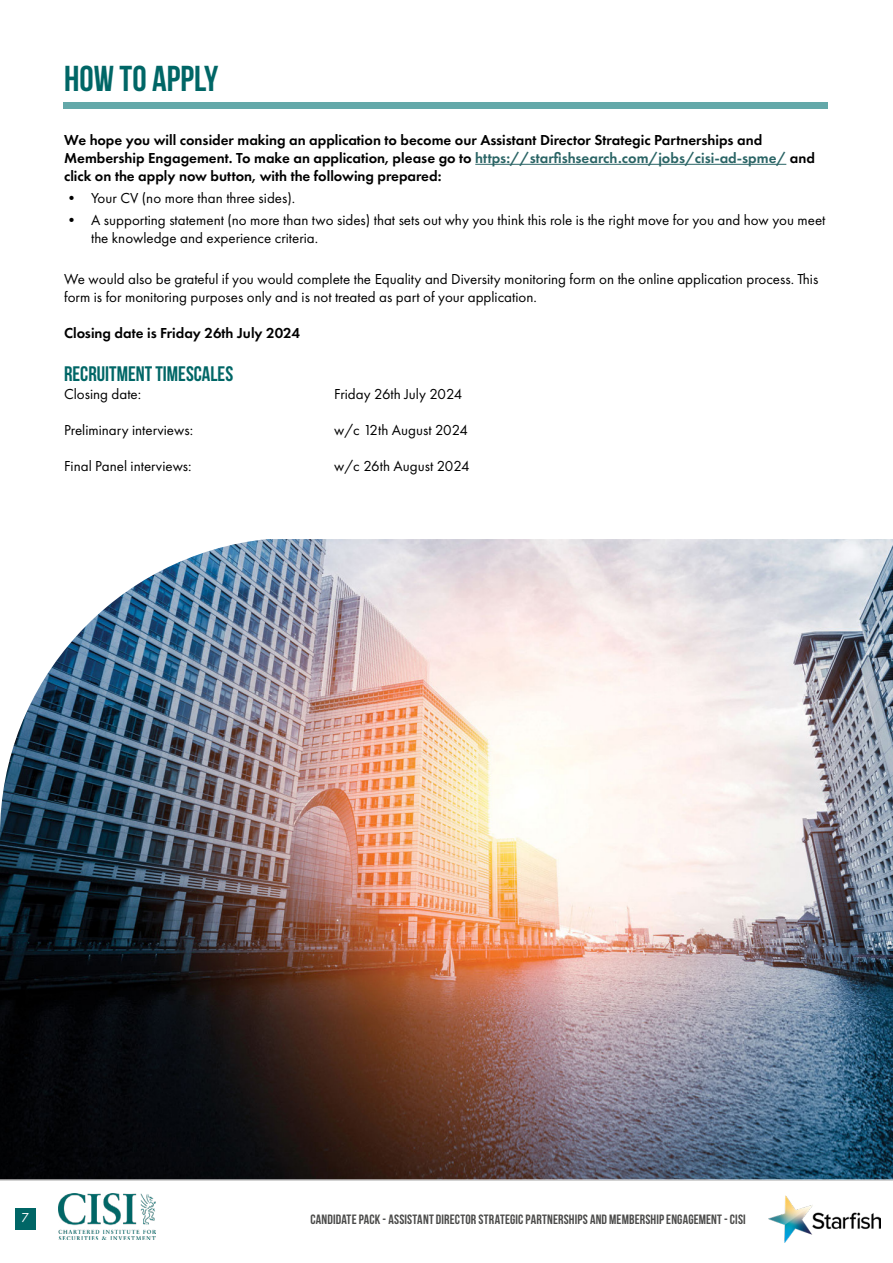
<style>
.page{position:relative;width:893px;height:1263px;background:#fff}
.page>*{position:absolute;margin:0;border:0;box-sizing:border-box;transform-origin:0 0}
.t1{font:700 36px "Bebas Neue";color:#066}
.t2{font:700 21px "Bebas Neue";color:#066}
.t3{font:15px/18px "Futura PT";color:#000}
.t4{font:600 15px/18px "Futura PT";color:#000}
.t5{font:700 13.5px "Bebas Neue";letter-spacing:.01em;color:#4a4a49}
.t6{font:13.5px "Futura PT";color:#fff}
.s1{color:#2a6465}
</style>
<div class="page">
<img style="left:58px;top:1194px;width:97px;height:46px">
<img style="left:769px;top:1196px;width:111px;height:46px">
<div style="left:15px;top:1208px;width:21px;height:21px;background:#066"></div>
<hr style="left:0;top:1179px;width:893px;height:2px;background:#000">
<hr style="left:475px;top:164px;width:311px;height:1px;background:#2a6465">
<div style="left:64px;top:102px;width:764px;height:6px;background:#63a8a9"></div>
<img style="left:0;top:539px;width:893px;height:640px">
<h1 class="t1" style="left:64px;top:59px;width:156px">HOW TO APPLY</h1>
<p class="t4" style="left:64px;top:131px;width:752px">We hope you will consider making an application to become our Assistant Director Strategic Partnerships and<br>Membership Engagement. To make an application, please go to <span class="s1">https://starfishsearch.com/jobs/cisi-ad-spme/</span> and click on the apply now button, with the following prepared:</p>
<p class="t3" style="left:64px;top:189px;width:233px">• Your CV (no more than three sides).</p>
<p class="t3" style="left:91px;top:211px;width:736px;text-indent:-27px">• A supporting statement (no more than two sides) that sets out why you think this role is the right move for you and how you meet the knowledge and experience criteria.</p>
<p class="t3" style="left:64px;top:269px;width:756px">We would also be grateful if you would complete the Equality and Diversity monitoring form on the online application process. This form is for monitoring purposes only and is not treated as part of your application.</p>
<p class="t4" style="left:64px;top:323px;width:237px">Closing date is Friday 26th July 2024</p>
<h2 class="t2" style="left:64px;top:362px;width:171px">RECRUITMENT TIMESCALES</h2>
<p class="t3" style="left:64px;top:385px;width:79px">Closing date:</p>
<p class="t3" style="left:334px;top:385px;width:130px">Friday 26th July 2024</p>
<p class="t3" style="left:64px;top:421px;width:130px">Preliminary interviews:</p>
<p class="t3" style="left:334px;top:421px;width:135px">w/c 12th August 2024</p>
<p class="t3" style="left:64px;top:457px;width:129px">Final Panel interviews:</p>
<p class="t3" style="left:334px;top:457px;width:137px">w/c 26th August 2024</p>
<p class="t6" style="left:21px;top:1210px;width:9px">7</p>
<p class="t5" style="left:310px;top:1211px;width:437px">CANDIDATE PACK - ASSISTANT DIRECTOR STRATEGIC PARTNERSHIPS AND MEMBERSHIP ENGAGEMENT - CISI</p>
</div>
